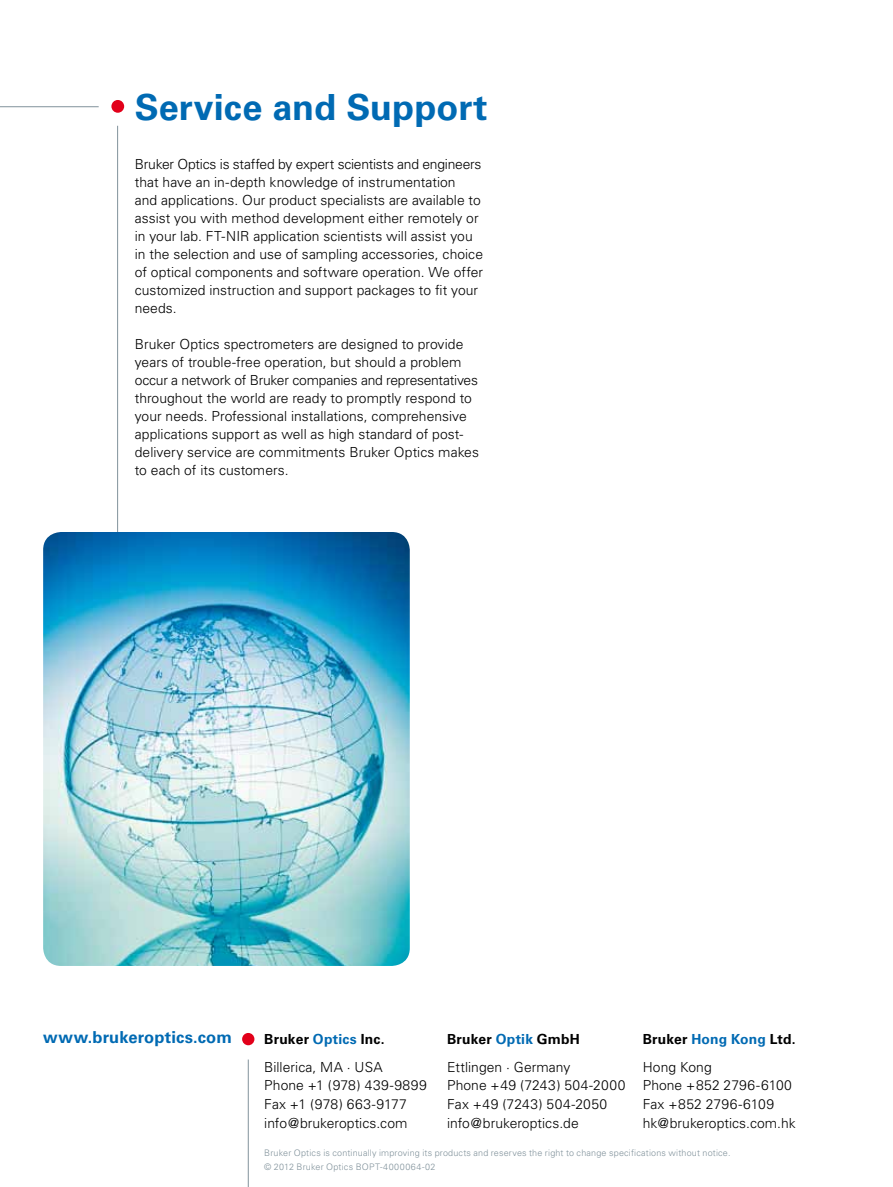
<style>
.page{position:relative;width:893px;height:1187px;background:#fff}
.page>*{position:absolute;margin:0;border:0;box-sizing:border-box;transform-origin:0 0}
.t1{font:700 36px "Univers";color:#006ab3}
.t2{font:700 16.5px "Univers";letter-spacing:.01em;color:#006ab3}
.t3{font:300 13.8px/18px "Univers";color:#000}
.t4{font:700 13.8px/27.3px "Univers";letter-spacing:.01em;color:#000}
.t5{font:300 9px/13.5px "Univers";letter-spacing:.02em;color:#82939c}
.s1{font-weight:700}
.s2{font-weight:700;color:#006ab3}
.s3{color:#006ab3}
.s4{font-weight:300}
</style>
<div class="page">
<hr style="left:117px;top:126px;width:1px;height:428px;background:#82939c">
<div style="left:111px;top:100px;width:13px;height:13px;background:#e2001a;border-radius:50%"></div>
<img style="left:43px;top:532px;width:367px;height:433px">
<hr style="left:0;top:106px;width:99px;height:1px;background:#82939c">
<hr style="left:248px;top:1059px;width:1px;height:127px;background:#82939c">
<div style="left:242px;top:1032px;width:12px;height:13px;background:#e2001a;border-radius:50%"></div>
<h1 class="t1" style="left:135px;top:86px;width:354px">Service and Support</h1>
<p class="t3" style="left:135px;top:155px;width:350px">Bruker Optics is staffed by expert scientists and engineers that have an in-depth knowledge of instrumentation<br>and applications. Our product specialists are available to assist you with method development either remotely or in your lab. FT-NIR application scientists will assist you in the selection and use of sampling accessories, choice of optical components and software operation. We offer customized instruction and support packages to fit your needs.</p>
<p class="t3" style="left:135px;top:335px;width:346px">Bruker Optics spectrometers are designed to provide years of trouble-free operation, but should a problem occur a network of Bruker companies and representatives throughout the world are ready to promptly respond to your needs. Professional installations, comprehensive applications support as well as high standard of post&shy;delivery service are commitments Bruker Optics makes to each of its customers.</p>
<p class="t2" style="left:43px;top:1027px;width:190px">www.brukeroptics.com</p>
<p class="t3" style="left:264px;top:1025px;width:122px;line-height:27.3px"><span class="s1">Bruker</span> <span class="s2">Optics</span> <span class="s1">Inc.<br></span>Billerica, MA · USA</p>
<p class="t3" style="left:264px;top:1076px;width:164px;line-height:18.8px">Phone +1 (978) 439-9899<br>Fax +1 (978) 663-9177 info@brukeroptics.com</p>
<p class="t3" style="left:447px;top:1025px;width:134px;line-height:27.3px"><span class="s1">Bruker</span> <span class="s2">Optik</span> <span class="s1">GmbH<br></span>Ettlingen · Germany</p>
<p class="t3" style="left:447px;top:1076px;width:180px;line-height:18.8px">Phone +49 (7243) 504-2000<br>Fax +49 (7243) 504-2050 info@brukeroptics.de</p>
<p class="t4" style="left:643px;top:1025px;width:154px">Bruker <span class="s3">Hong Kong</span> Ltd.<br><span class="s4">Hong Kong</span></p>
<p class="t3" style="left:643px;top:1076px;width:155px;line-height:18.8px">Phone +852 2796-6100<br>Fax +852 2796-6109 hk@brukeroptics.com.hk</p>
<p class="t5" style="left:264px;top:1145px;width:468px">Bruker Optics is continually improving its products and reserves the right to change specifications without notice. © 2012 Bruker Optics BOPT-4000064-02</p>
</div>
